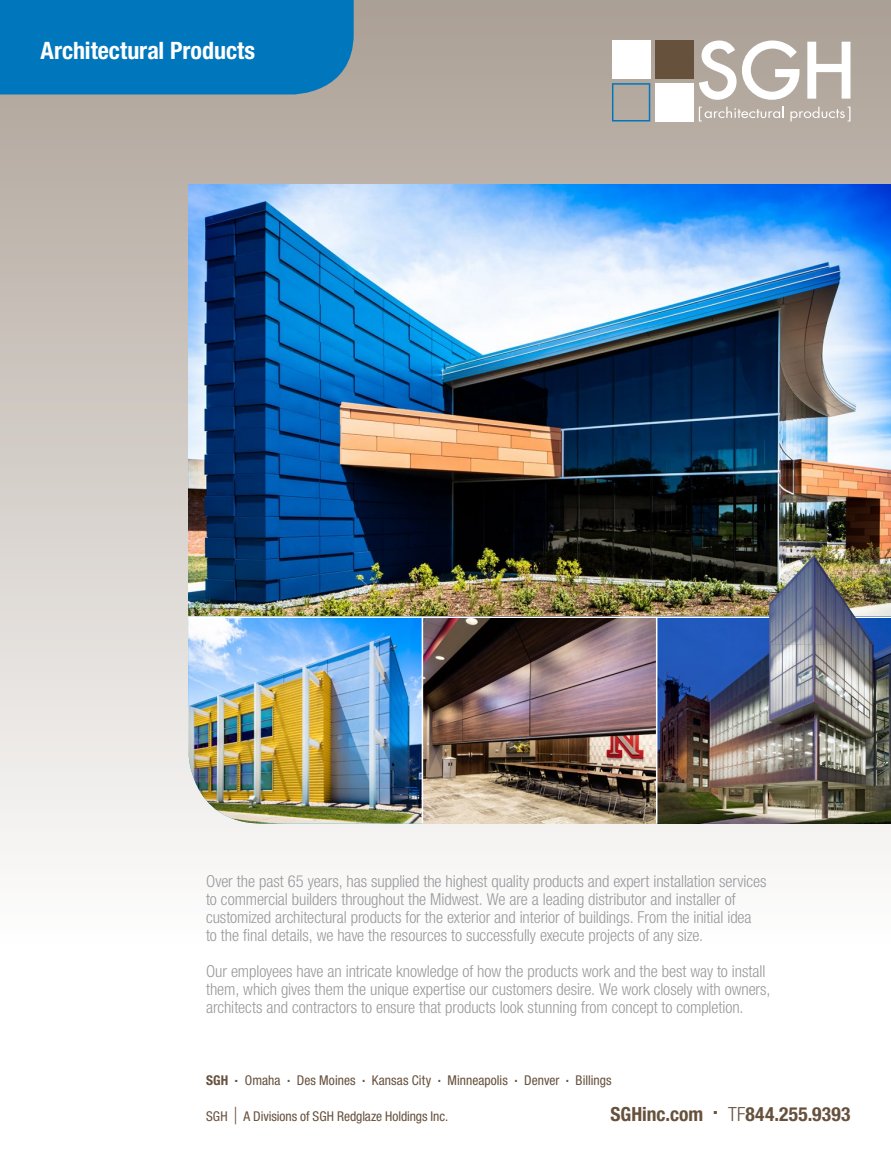
<style>
.page{position:relative;width:891px;height:1161px;background:#fff}
.page>*{position:absolute;margin:0;border:0;box-sizing:border-box;transform-origin:0 0}
.t1{font:700 condensed 24px "Helvetica Neue LT Std";color:#fff}
.t2{font:700 condensed 19.5px "Helvetica Neue LT Std";letter-spacing:.005em;color:#66513d}
.t3{font:300 condensed 16.5px/18px "Helvetica Neue LT Std";letter-spacing:-.005em;color:#999a9c}
.t4{font:condensed 13.5px "Helvetica Neue LT Std";color:#66513d}
.s1{font-weight:700}
.s2{font-size:23.7px}
.s3{font-weight:300}
</style>
<div class="page">
<div style="left:0;top:0;width:891px;height:942px;background:linear-gradient(to bottom,#aba095,#fefefe)"></div>
<div style="left:0;top:0;width:354px;height:94px;background:#0076bc"></div>
<svg style="left:612px;top:83px;width:38px;height:39px"></svg>
<div style="left:655px;top:40px;width:39px;height:39px;background:#66513d"></div>
<svg style="left:699px;top:40px;width:101px;height:60px"></svg>
<svg style="left:807px;top:42px;width:43px;height:57px"></svg>
<div style="left:612px;top:40px;width:38px;height:39px;background:#fff"></div>
<div style="left:655px;top:83px;width:39px;height:39px;background:#fff"></div>
<svg style="left:699px;top:107px;width:85px;height:14px"></svg>
<svg style="left:790px;top:107px;width:60px;height:14px"></svg>
<img style="left:188px;top:184px;width:703px;height:432px">
<img style="left:657px;top:618px;width:234px;height:206px">
<img style="left:423px;top:618px;width:233px;height:206px">
<img style="left:188px;top:618px;width:234px;height:206px">
<hr style="left:188px;top:616px;width:703px;height:2px;background:#fff">
<hr style="left:422px;top:617px;width:1px;height:207px;background:#fff">
<hr style="left:656px;top:617px;width:1px;height:207px;background:#fff">
<img style="left:769px;top:555px;width:104px;height:89px">
<h1 class="t1" style="left:40px;top:35px;width:216px">Architectural Products</h1>
<p class="t3" style="left:206px;top:872px;width:562px">Over the past 65 years, has supplied the highest quality products and expert installation services to commercial builders throughout the Midwest. We are a leading distributor and installer of customized architectural products for the exterior and interior of buildings. From the initial idea to the final details, we have the resources to successfully execute projects of any size.</p>
<p class="t3" style="left:206px;top:962px;width:566px">Our employees have an intricate knowledge of how the products work and the best way to install them, which gives them the unique expertise our customers desire. We work closely with owners, architects and contractors to ensure that products look stunning from concept to completion.</p>
<p class="t4" style="left:206px;top:1072px;width:407px"><span class="s1">SGH</span> <sup>.</sup> Omaha <sup>.</sup> Des Moines <sup>.</sup> Kansas City <sup>.</sup> Minneapolis <sup>.</sup> Denver <sup>.</sup> Billings</p>
<p class="t4" style="left:206px;top:1108px;width:244px">SGH <span class="s2">|</span> A Divisions of SGH Redglaze Holdings Inc.</p>
<p class="t2" style="left:611px;top:1102px;width:241px">SGHinc.com <sup>.</sup> <span class="s3">TF</span>844.255.9393</p>
</div>
